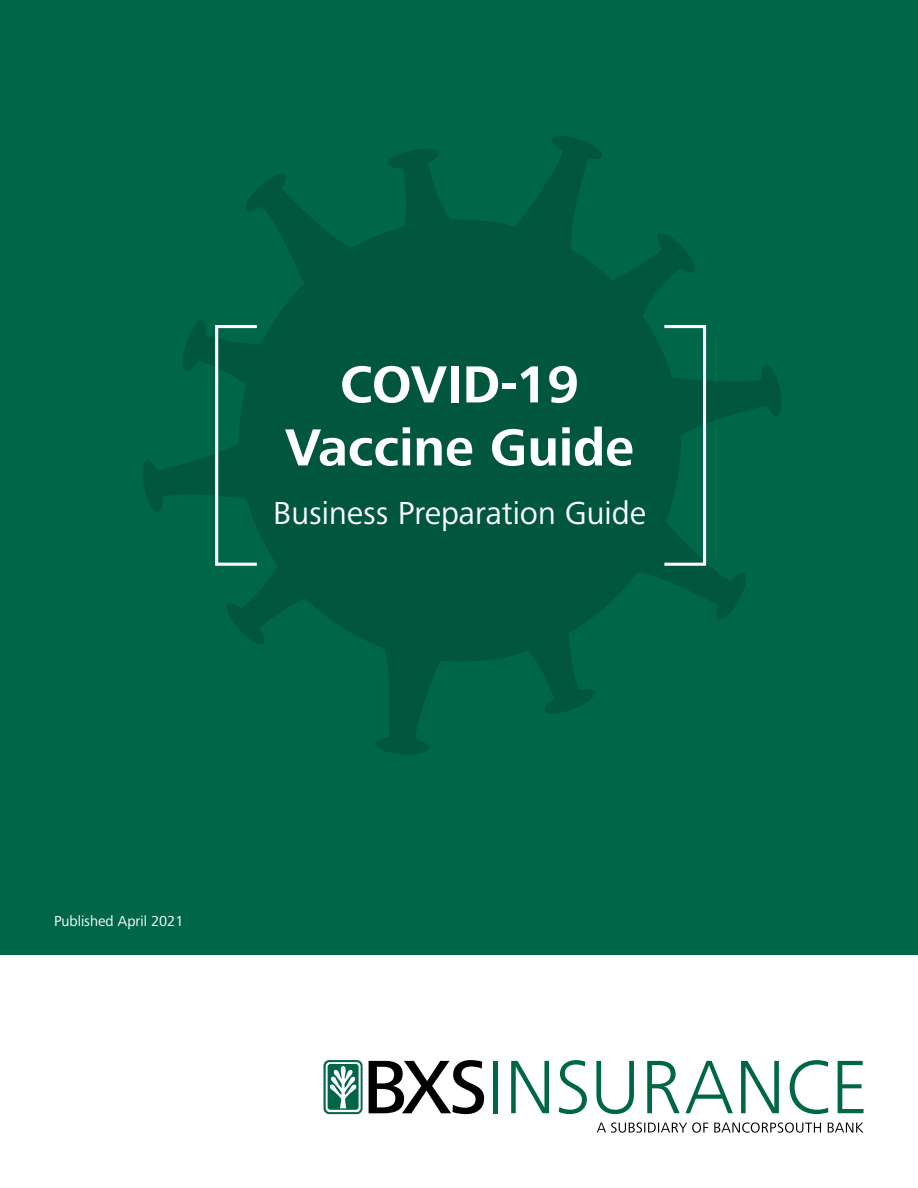
<style>
.page{position:relative;width:918px;height:1188px;background:#fff}
.page>*{position:absolute;margin:0;border:0;box-sizing:border-box;transform-origin:0 0}
.t1{font:700 54px/63px "Frutiger Next Pro";color:#fff;text-align:center}
.t2{font:33px "Frutiger Next Pro";color:#fff}
.t3{font:15px "Frutiger Next Pro";color:#fff}
</style>
<div class="page">
<div style="left:0;top:0;width:918px;height:955px;background:#006648"></div>
<svg style="left:173px;top:174px;width:579px;height:547px;fill:#00573d"></svg>
<svg style="left:243px;top:174px;width:50px;height:38px"></svg>
<svg style="left:182px;top:319px;width:39px;height:53px"></svg>
<svg style="left:143px;top:460px;width:30px;height:52px"></svg>
<svg style="left:224px;top:598px;width:42px;height:49px"></svg>
<svg style="left:376px;top:721px;width:53px;height:33px"></svg>
<svg style="left:543px;top:683px;width:53px;height:32px"></svg>
<svg style="left:704px;top:571px;width:44px;height:51px"></svg>
<div style="left:317px;top:444px;width:58px;height:79px;background:#00573d"></div>
<div style="left:302px;top:288px;width:75px;height:68px;background:#00573d"></div>
<div style="left:405px;top:540px;width:46px;height:54px;background:#00573d"></div>
<div style="left:501px;top:313px;width:64px;height:66px;background:#00573d"></div>
<svg style="left:523px;top:550px;width:33px;height:39px"></svg>
<svg style="left:752px;top:365px;width:29px;height:51px"></svg>
<svg style="left:656px;top:230px;width:41px;height:49px"></svg>
<svg style="left:552px;top:136px;width:50px;height:38px"></svg>
<svg style="left:387px;top:149px;width:53px;height:29px"></svg>
<div style="left:555px;top:460px;width:57px;height:73px;background:#00573d"></div>
<div style="left:422px;top:383px;width:70px;height:82px;background:#00573d"></div>
<svg style="left:250px;top:468px;width:43px;height:38px"></svg>
<svg style="left:597px;top:1122px;width:267px;height:11px"></svg>
<svg style="left:324px;top:1060px;width:39px;height:54px"></svg>
<svg style="left:369px;top:1060px;width:115px;height:54px"></svg>
<div style="left:493px;top:1061px;width:5px;height:52px;background:#006648"></div>
<svg style="left:511px;top:1061px;width:38px;height:52px"></svg>
<svg style="left:559px;top:1060px;width:28px;height:54px"></svg>
<svg style="left:596px;top:1061px;width:38px;height:53px"></svg>
<svg style="left:647px;top:1061px;width:86px;height:52px"></svg>
<svg style="left:741px;top:1061px;width:38px;height:52px"></svg>
<svg style="left:790px;top:1060px;width:38px;height:54px"></svg>
<svg style="left:838px;top:1061px;width:26px;height:52px"></svg>
<div style="left:215px;top:325px;width:43px;height:241px;border:3px solid #fff"></div>
<div style="left:663px;top:325px;width:43px;height:241px;border:3px solid #fff"></div>
<h1 class="t1" style="left:285px;top:353px;width:350px">COVID-19<br>Vaccine Guide</h1>
<p class="t2" style="left:273px;top:494px;width:374px">Business Preparation Guide</p>
<p class="t3" style="left:54px;top:912px;width:131px">Published April 2021</p>
</div>
